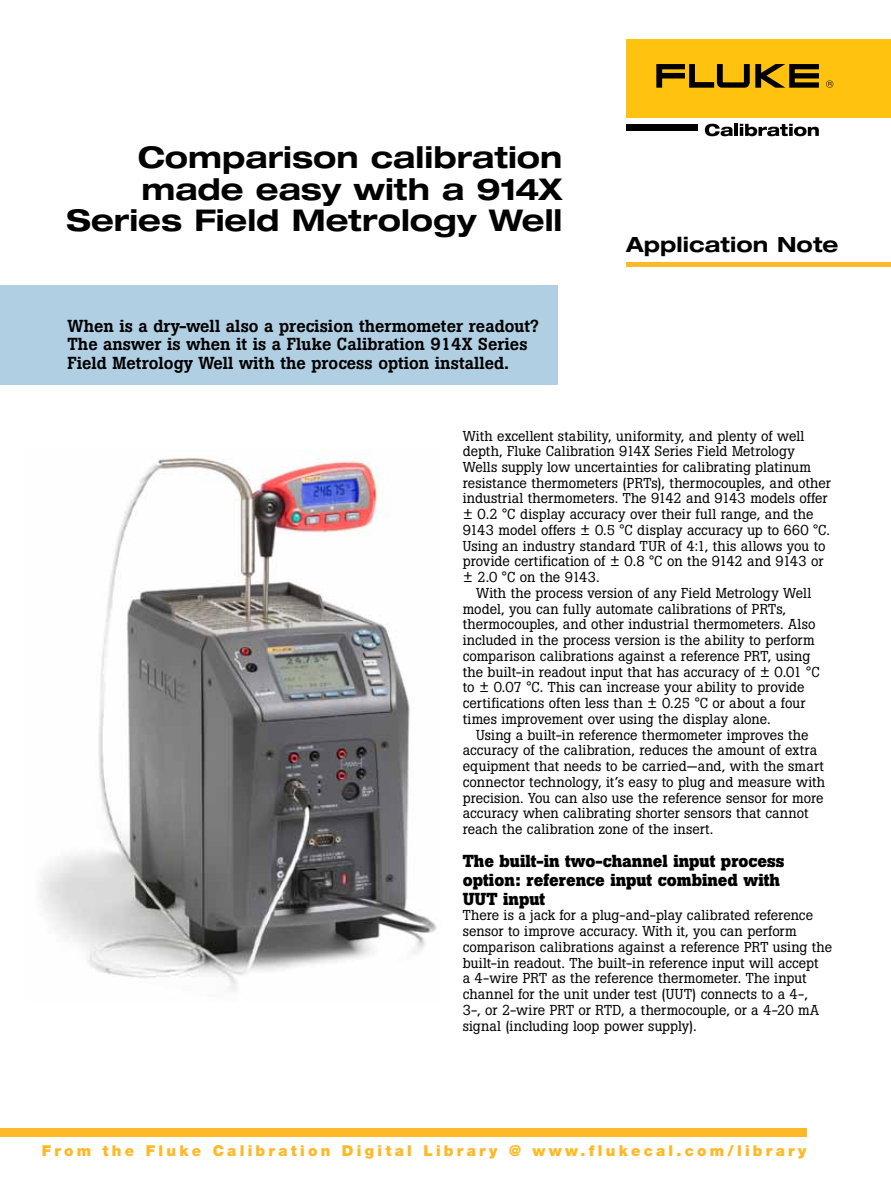
<style>
.page{position:relative;width:891px;height:1188px;background:#fff}
.page>*{position:absolute;margin:0;border:0;box-sizing:border-box;transform-origin:0 0}
.t1{font:700 expanded 30px/31.5px "Helvetica Neue LT Std";color:#000;text-align:right}
.t2{font:700 expanded 21px "Helvetica Neue LT Std";letter-spacing:.005em;color:#000}
.t3{font:500 17.25px/18.8px "Boton Pro";color:#000}
.t4{font:700 17.25px/18.8px "Boton Pro";color:#000}
.t5{font:900 15px "Helvetica Neue LT Pro";letter-spacing:.215em;color:#fdb927}
.t6{font:14.25px/15.8px "Boton Pro";letter-spacing:.005em;color:#000}
</style>
<div class="page">
<div style="left:0;top:1128px;width:807px;height:8px;background:#fdb927"></div>
<hr style="left:627px;top:263px;width:264px;height:4px;background:#fdb927">
<div style="left:0;top:285px;width:558px;height:99px;background:#b0cfe2"></div>
<img style="left:40px;top:449px;width:397px;height:541px">
<div style="left:626px;top:40px;width:265px;height:78px;background:#ffc20e"></div>
<svg style="left:656px;top:64px;width:178px;height:24px"></svg>
<div style="left:626px;top:124px;width:72px;height:6px;background:#000"></div>
<svg style="left:705px;top:124px;width:28px;height:12px"></svg>
<hr style="left:734px;top:124px;width:4px;height:12px;background:#000">
<svg style="left:740px;top:124px;width:79px;height:12px"></svg>
<h1 class="t1" style="left:67px;top:141px;width:497px">Comparison calibration made easy with a 914X<br>Series Field Metrology Well</h1>
<p class="t3" style="left:68px;top:316px;width:473px">When is a dry-well also a precision thermometer readout?<br>The answer is when it is a Fluke Calibration 914X Series<br>Field Metrology Well with the process option installed.</p>
<h2 class="t2" style="left:626px;top:231px;width:214px">Application Note</h2>
<p class="t6" style="left:463px;top:428px;width:369px">With excellent stability, uniformity, and plenty of well depth, Fluke Calibration 914X Series Field Metrology Wells supply low uncertainties for calibrating platinum resistance thermometers (PRTs), thermocouples, and other industrial thermometers. The 9142 and 9143 models offer ± 0.2 °C display accuracy over their full range, and the 9143 model offers ± 0.5 °C display accuracy up to 660 °C.<br>Using an industry standard TUR of 4:1, this allows you to provide certification of ± 0.8 °C on the 9142 and 9143 or ± 2.0 °C on the 9143.</p>
<p class="t6" style="left:463px;top:585px;width:358px;text-indent:13px">With the process version of any Field Metrology Well model, you can fully automate calibrations of PRTs, thermocouples, and other industrial thermometers. Also included in the process version is the ability to perform comparison calibrations against a reference PRT, using the built-in readout input that has accuracy of ± 0.01 °C to ± 0.07 °C. This can increase your ability to provide certifications often less than ± 0.25 °C or about a four times improvement over using the display alone.</p>
<p class="t6" style="left:463px;top:727px;width:364px;text-indent:13px">Using a built-in reference thermometer improves the accuracy of the calibration, reduces the amount of extra equipment that needs to be carried—and, with the smart connector technology, it’s easy to plug and measure with precision. You can also use the reference sensor for more accuracy when calibrating shorter sensors that cannot reach the calibration zone of the insert.</p>
<p class="t4" style="left:463px;top:852px;width:323px">The built-in two-channel input process option: reference input combined with<br>UUT input</p>
<p class="t6" style="left:463px;top:908px;width:371px">There is a jack for a plug-and-play calibrated reference sensor to improve accuracy. With it, you can perform comparison calibrations against a reference PRT using the built-in readout. The built-in reference input will accept<br>a 4-wire PRT as the reference thermometer. The input channel for the unit under test (UUT) connects to a 4-,<br>3-, or 2-wire PRT or RTD, a thermocouple, or a 4-20 mA signal (including loop power supply).</p>
<p class="t5" style="left:42px;top:1141px;width:766px">From the Fluke Calibration Digital Library @ www.flukecal.com/library</p>
</div>
